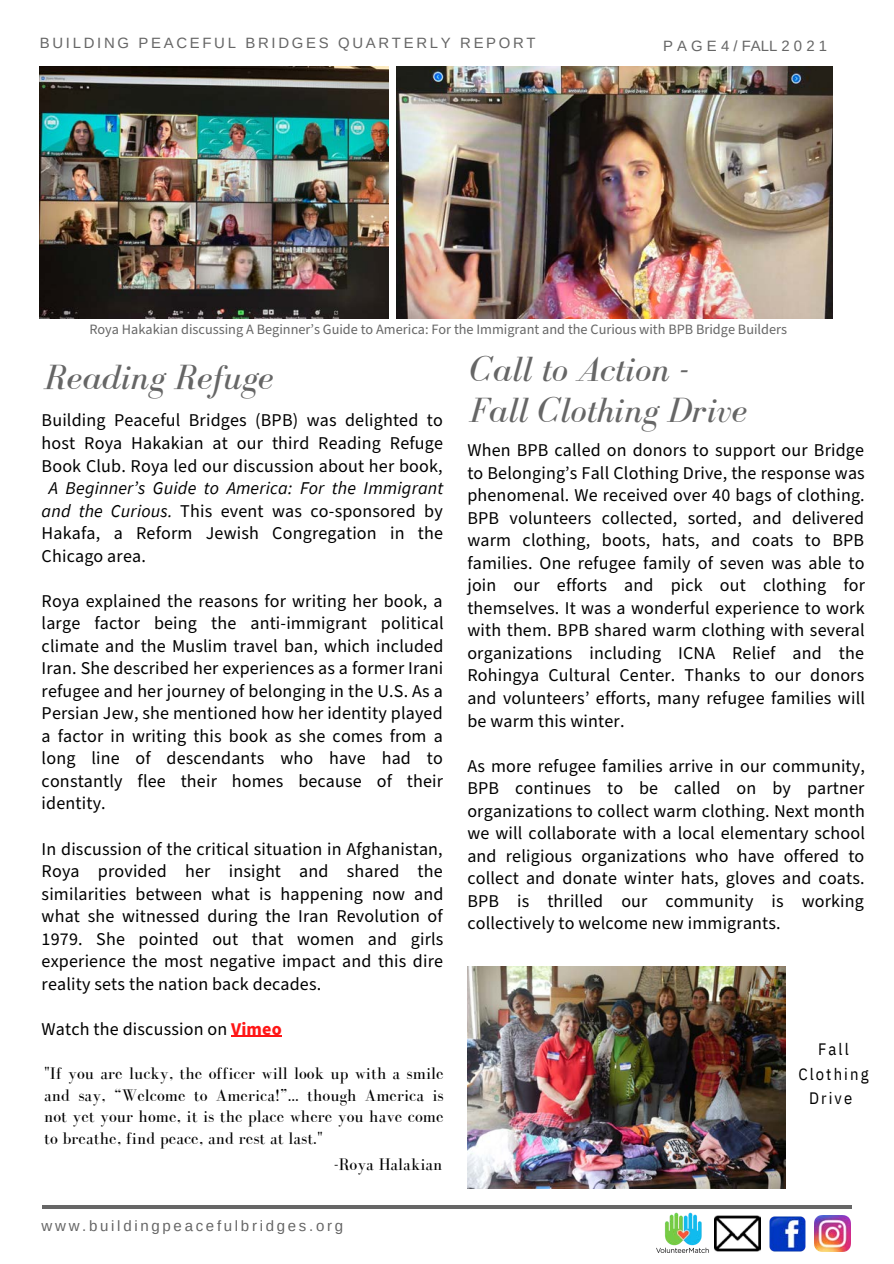
<style>
.page{position:relative;width:894px;height:1264px;background:#fff}
.page>*{position:absolute;margin:0;border:0;box-sizing:border-box;transform-origin:0 0}
.t1{font:italic 36px "Bodoni FLF";color:#666}
.t2{font:18px/22.5px "Source Sans Pro";letter-spacing:.01em;color:#000;text-align:justify}
.t3{font:italic 18px "Source Sans Pro";letter-spacing:.01em;color:#000}
.t4{font:17.25px/21.5px "Bodoni FLF";letter-spacing:.005em;color:#000;text-align:justify}
.t5{font:16.5px/24.8px "IBM Plex Sans Cond";letter-spacing:.125em;color:#000;text-align:center}
.t6{font:15px "Arimo";letter-spacing:.18em;color:#666}
.t7{font:14.85px "Arimo";letter-spacing:.18em;color:#666}
.t8{font:14.25px "Source Sans Pro";color:#666}
.s1{font-style:italic}
.s2{font-weight:700;color:#ff1616}
</style>
<div class="page">
<hr style="left:42px;top:1205px;width:809px;height:3px;background:#666">
<img style="left:769px;top:1216px;width:36px;height:35px">
<img style="left:814px;top:1215px;width:36px;height:36px">
<img style="left:714px;top:1215px;width:46px;height:37px">
<img style="left:655px;top:1206px;width:54px;height:47px">
<img style="left:396px;top:67px;width:436px;height:251px">
<img style="left:40px;top:67px;width:348px;height:251px">
<hr style="left:231px;top:1035px;width:51px;height:2px;background:#ff1616">
<img style="left:467px;top:966px;width:318px;height:222px">
<p class="t7" style="left:40px;top:35px;width:497px">BUILDING PEACEFUL BRIDGES QUARTERLY REPORT</p>
<p class="t7" style="left:663px;top:38px;width:165px">P A G E 4 / FALL 2 0 2 1</p>
<p class="t8" style="left:89px;top:320px;width:699px">Roya Hakakian discussing A Beginnerʼs Guide to America: For the Immigrant and the Curious with BPB Bridge Builders</p>
<p class="t1" style="left:44px;top:358px;width:231px">Reading Refuge</p>
<p class="t1" style="left:469px;top:350px;width:221px">Call to Action -</p>
<p class="t1" style="left:469px;top:391px;width:279px">Fall Clothing Drive</p>
<p class="t2" style="left:42px;top:410px;width:402px">Building Peaceful Bridges (BPB) was delighted to</p>
<p class="t2" style="left:42px;top:432px;width:403px">host Roya Hakakian at our third Reading Refuge</p>
<p class="t2" style="left:42px;top:455px;width:402px">Book Club. Roya led our discussion about her book,</p>
<p class="t3" style="left:49px;top:476px;width:396px">A Beginner’s Guide to America: For the Immigrant</p>
<p class="t2" style="left:42px;top:500px;width:402px"><span class="s1">and the Curious.</span> This event was co-sponsored by</p>
<p class="t2" style="left:42px;top:522px;width:403px">Hakafa, a Reform Jewish Congregation in the</p>
<p class="t2" style="left:42px;top:545px;width:106px">Chicago area.</p>
<p class="t2" style="left:42px;top:590px;width:403px">Roya explained the reasons for writing her book, a large factor being the anti-immigrant political climate and the Muslim travel ban, which included Iran. She described her experiences as a former Irani refugee and her journey of belonging in the U.S. As a Persian Jew, she mentioned how her identity played a factor in writing this book as she comes from a long line of descendants who have had to constantly flee their homes because of their identity.</p>
<p class="t2" style="left:42px;top:837px;width:403px">In discussion of the critical situation in Afghanistan, Roya provided her insight and shared the similarities between what is happening now and what she witnessed during the Iran Revolution of 1979. She pointed out that women and girls experience the most negative impact and this dire reality sets the nation back decades.</p>
<p class="t2" style="left:42px;top:1018px;width:241px">Watch the discussion on <span class="s2">Vimeo</span></p>
<p class="t2" style="left:467px;top:439px;width:399px">When BPB called on donors to support our Bridge to Belongingʼs Fall Clothing Drive, the response was phenomenal. We received over 40 bags of clothing.<br>BPB volunteers collected, sorted, and delivered warm clothing, boots, hats, and coats to BPB families. One refugee family of seven was able to join our efforts and pick out clothing for themselves. It was a wonderful experience to work with them. BPB shared warm clothing with several organizations including ICNA Relief and the Rohingya Cultural Center. Thanks to our donors and volunteersʼ efforts, many refugee families will be warm this winter.</p>
<p class="t2" style="left:467px;top:755px;width:399px">As more refugee families arrive in our community, BPB continues to be called on by partner organizations to collect warm clothing. Next month we will collaborate with a local elementary school and religious organizations who have offered to collect and donate winter hats, gloves and coats.<br>BPB is thrilled our community is working collectively to welcome new immigrants.</p>
<p class="t4" style="left:44px;top:1062px;width:401px">"If you are lucky, the officer will look up with a smile and say, “Welcome to America!”... though America is not yet your home, it is the place where you have come to breathe, find peace, and rest at last."</p>
<p class="t4" style="left:334px;top:1153px;width:110px">-Roya Halakian</p>
<p class="t6" style="left:42px;top:1217px;width:303px">www.buildingpeacefulbridges.org</p>
<p class="t5" style="left:817px;top:1036px;width:32px">Fall</p>
<p class="t5" style="left:798px;top:1061px;width:72px">Clothing<br>Drive</p>
</div>
